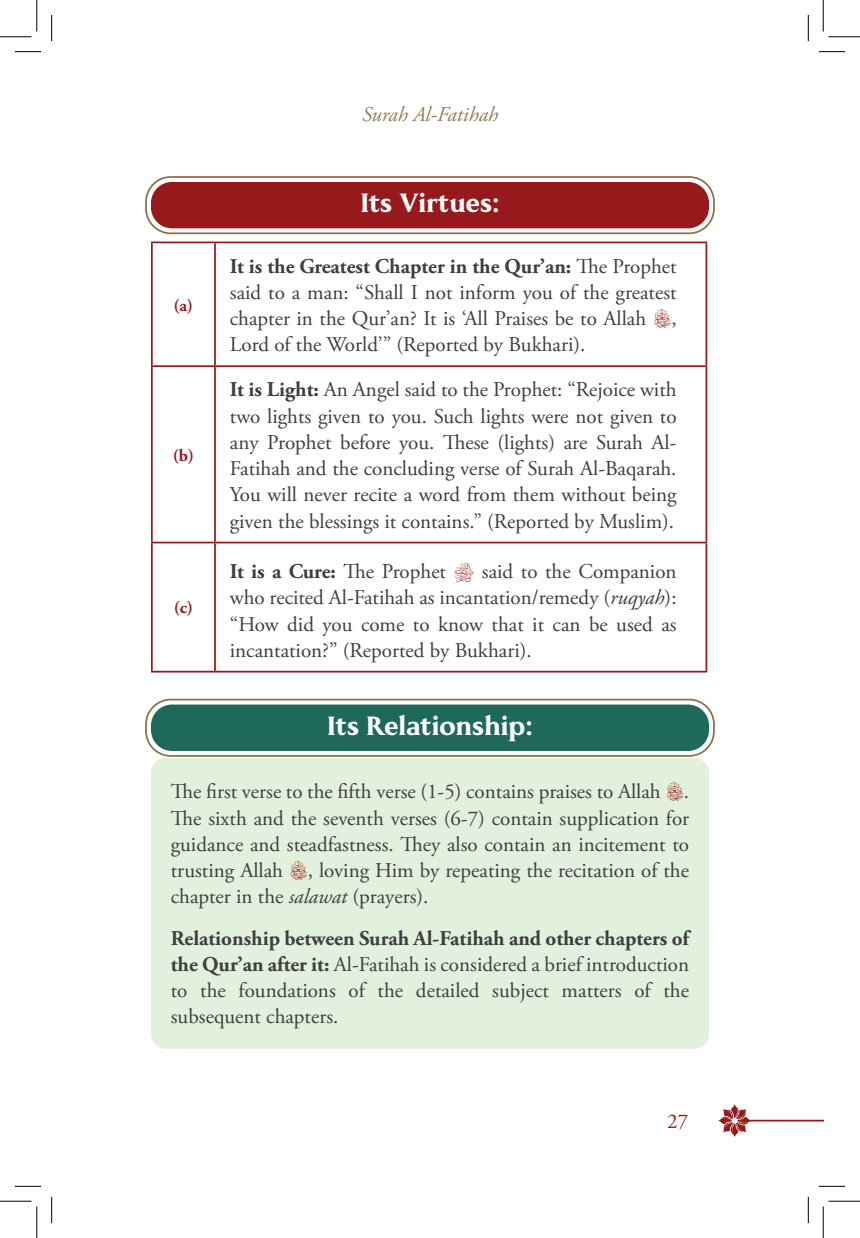
<style>
.page{position:relative;width:860px;height:1238px;background:#fff}
.page>*{position:absolute;margin:0;border:0;box-sizing:border-box;transform-origin:0 0}
.t1{font:26.25px "MADE Kenfolgv 2";color:#fff}
.t2{font:21px/26.2px "Adobe Garamond Pro";color:#3e3e3f;text-align:justify}
.t3{font:700 21px "Adobe Garamond Pro";letter-spacing:-.02em;color:#3e3e3f}
.t4{font:italic 21px "Adobe Garamond Pro";color:#967a54}
.t5{font:21px "Adobe Garamond Pro";color:#96191c}
.t6{font:700 17.5px "Adobe Garamond Pro";color:#96191c}
.s1{font-weight:700}
.s2{font-style:italic}
.s3{font-weight:400}
</style>
<div class="page">
<svg style="left:718px;top:1104px;width:33px;height:33px"></svg>
<hr style="left:748px;top:1119px;width:75px;height:2px;background:#96191c">
<div style="left:151px;top:182px;width:557px;height:46px;background:#96191c;border-radius:21px"></div>
<div style="left:145px;top:176px;width:569px;height:58px;border:2px solid #8e6f48;border-radius:25px"></div>
<div style="left:151px;top:704px;width:557px;height:47px;background:#1f695a;border-radius:21px"></div>
<div style="left:145px;top:698px;width:569px;height:58px;border:2px solid #8e6f48;border-radius:25px"></div>
<div style="left:151px;top:758px;width:557px;height:151px;background:#e2f0de"></div>
<div style="left:151px;top:909px;width:557px;height:139px;background:#e2f0de"></div>
<svg style="left:153px;top:243px;width:61px;height:301px"></svg>
<svg style="left:216px;top:243px;width:489px;height:301px"></svg>
<hr style="left:151px;top:241px;width:64px;height:2px;background:#96191c">
<hr style="left:151px;top:243px;width:2px;height:122px;background:#96191c">
<hr style="left:215px;top:241px;width:492px;height:2px;background:#96191c">
<hr style="left:214px;top:243px;width:2px;height:122px;background:#96191c">
<hr style="left:705px;top:243px;width:2px;height:122px;background:#96191c">
<hr style="left:151px;top:365px;width:64px;height:2px;background:#96191c">
<hr style="left:151px;top:367px;width:2px;height:174px;background:#96191c">
<hr style="left:215px;top:365px;width:492px;height:2px;background:#96191c">
<hr style="left:214px;top:367px;width:2px;height:174px;background:#96191c">
<hr style="left:705px;top:367px;width:2px;height:174px;background:#96191c">
<hr style="left:151px;top:541px;width:64px;height:2px;background:#96191c">
<hr style="left:151px;top:543px;width:2px;height:127px;background:#96191c">
<hr style="left:215px;top:541px;width:492px;height:2px;background:#96191c">
<hr style="left:214px;top:543px;width:2px;height:127px;background:#96191c">
<hr style="left:705px;top:543px;width:2px;height:127px;background:#96191c">
<hr style="left:151px;top:670px;width:64px;height:2px;background:#96191c">
<hr style="left:215px;top:670px;width:492px;height:2px;background:#96191c">
<svg style="left:15px;top:51px;width:26px;height:1px"></svg>
<svg style="left:818px;top:51px;width:26px;height:1px"></svg>
<svg style="left:15px;top:1185px;width:26px;height:1px"></svg>
<svg style="left:819px;top:1185px;width:25px;height:1px"></svg>
<svg style="left:51px;top:15px;width:1px;height:26px"></svg>
<svg style="left:51px;top:1196px;width:1px;height:26px"></svg>
<svg style="left:807px;top:15px;width:1px;height:26px"></svg>
<svg style="left:807px;top:1197px;width:1px;height:25px"></svg>
<hr style="left:0;top:36px;width:32px;height:1px;background:#000">
<hr style="left:828px;top:36px;width:31px;height:1px;background:#000">
<hr style="left:0;top:1200px;width:32px;height:1px;background:#000">
<hr style="left:828px;top:1200px;width:31px;height:1px;background:#000">
<hr style="left:36px;top:0;width:1px;height:32px;background:#000">
<hr style="left:36px;top:1206px;width:1px;height:31px;background:#000">
<hr style="left:822px;top:0;width:1px;height:32px;background:#000">
<hr style="left:822px;top:1206px;width:1px;height:31px;background:#000">
<svg style="left:653px;top:308px;width:17px;height:20px"></svg>
<svg style="left:666px;top:781px;width:17px;height:20px"></svg>
<svg style="left:290px;top:860px;width:17px;height:20px"></svg>
<p class="t4" style="left:362px;top:102px;width:137px">Surah Al-Fatihah</p>
<p class="t6" style="left:173px;top:295px;width:21px">(a)</p>
<p class="t6" style="left:173px;top:445px;width:23px">(b)</p>
<p class="t6" style="left:174px;top:597px;width:21px">(c)</p>
<p class="t1" style="left:360px;top:187px;width:141px">Its Virtues:</p>
<p class="t2" style="left:230px;top:253px;width:448px"><span class="s1">It is the Greatest Chapter in the Qur’an:</span> The Prophet said to a man: “Shall I not inform you of the greatest chapter in the Qur’an? It is ‘All Praises be to Allah , Lord of the World’” (Reported by Bukhari).</p>
<p class="t2" style="left:230px;top:377px;width:448px"><span class="s1">It is Light:</span> An Angel said to the Prophet: “Rejoice with two lights given to you. Such lights were not given to any Prophet before you. These (lights) are Surah Al-Fatihah and the concluding verse of Surah Al-Baqarah.<br>You will never recite a word from them without being given the blessings it contains.” (Reported by Muslim).</p>
<p class="t2" style="left:230px;top:559px;width:448px;text-indent:252px">said to the Companion who recited Al-Fatihah as incantation/remedy (<span class="s2">ruqyah</span>): “How did you come to know that it can be used as incantation?” (Reported by Bukhari).</p>
<p class="t3" style="left:230px;top:559px;width:218px">It is a Cure: <span class="s3">The Prophet</span></p>
<p class="t1" style="left:327px;top:710px;width:207px">Its Relationship:</p>
<p class="t2" style="left:171px;top:779px;width:519px">The first verse to the fifth verse (1-5) contains praises to Allah .<br>The sixth and the seventh verses (6-7) contain supplication for guidance and steadfastness. They also contain an incitement to trusting Allah , loving Him by repeating the recitation of the chapter in the <span class="s2">salawat</span> (prayers).</p>
<p class="t2" style="left:171px;top:925px;width:519px"><span class="s1">Relationship between Surah Al-Fatihah and other chapters of the Qur’an after it:</span> Al-Fatihah is considered a brief introduction to the foundations of the detailed subject matters of the subsequent chapters.</p>
<p class="t5" style="left:667px;top:1108px;width:22px">27</p>
</div>
